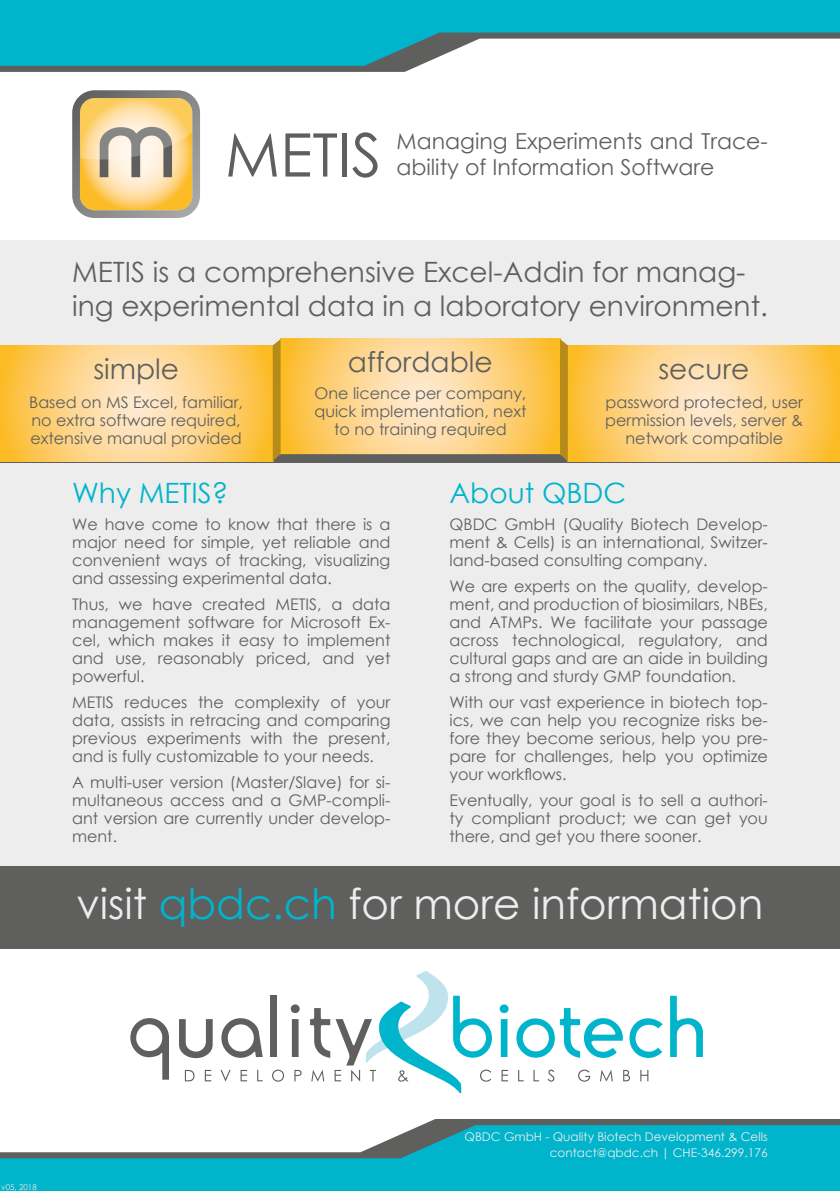
<style>
.page{position:relative;width:840px;height:1191px;background:#fff}
.page>*{position:absolute;margin:0;border:0;box-sizing:border-box;transform-origin:0 0}
.Titel{font:60px "Century Gothic";color:#5f5f5e}
.overlay_font{font:42px "Century Gothic";color:#ededed}
.Regular_Text{font:28px/33.6px "Century Gothic";color:#5f5f5e}
.Regular_Text-2{font:28px "Century Gothic";color:#00b4cb}
.small_text{font:28px "Century Gothic";color:#00b4cb}
.small_text_subtitle{font:22px/26px "Century Gothic";color:#5f5f5e}
.small_text-2{font:16px/18px "Century Gothic";color:#5f5f5e;text-align:justify}
.Imprint{font:12px "Century Gothic";color:#ededed}
.small_text-3{font:8px "Century Gothic";color:#ededed}
.s1{color:#00b4cb}
</style>
<div class="page">
<div style="left:422px;top:1119px;width:417px;height:6px;background:#5f5f5e"></div>
<svg style="left:0;top:1125px;width:839px;height:66px;fill:#00b4cb"></svg>
<svg style="left:0;top:66px;width:418px;height:6px;background:#636362"></svg>
<svg style="left:0;top:0;width:839px;height:66px;fill:#00b4cb"></svg>
<div style="left:0;top:240px;width:839px;height:629px;background:#ededed"></div>
<svg style="left:130px;top:1018px;width:39px;height:61px"></svg>
<svg style="left:179px;top:1019px;width:33px;height:39px"></svg>
<svg style="left:221px;top:1018px;width:41px;height:39px"></svg>
<div style="left:270px;top:995px;width:7px;height:62px;background:#5f5f5e"></div>
<svg style="left:290px;top:1004px;width:9px;height:53px"></svg>
<svg style="left:185px;top:1070px;width:9px;height:11px"></svg>
<svg style="left:205px;top:1070px;width:6px;height:11px"></svg>
<svg style="left:220px;top:1070px;width:10px;height:11px"></svg>
<svg style="left:240px;top:1070px;width:7px;height:11px"></svg>
<svg style="left:257px;top:1070px;width:5px;height:11px"></svg>
<svg style="left:272px;top:1069px;width:12px;height:12px"></svg>
<svg style="left:294px;top:1070px;width:7px;height:11px"></svg>
<svg style="left:501px;top:1070px;width:7px;height:11px"></svg>
<svg style="left:518px;top:1070px;width:5px;height:11px"></svg>
<svg style="left:533px;top:1070px;width:5px;height:11px"></svg>
<svg style="left:547px;top:1069px;width:7px;height:12px"></svg>
<svg style="left:499px;top:1004px;width:9px;height:53px"></svg>
<svg style="left:516px;top:1008px;width:106px;height:50px"></svg>
<svg style="left:629px;top:1018px;width:33px;height:40px"></svg>
<svg style="left:670px;top:995px;width:32px;height:62px"></svg>
<svg style="left:310px;top:971px;width:181px;height:123px"></svg>
<svg style="left:578px;top:1069px;width:12px;height:12px"></svg>
<svg style="left:600px;top:1070px;width:12px;height:11px"></svg>
<svg style="left:623px;top:1070px;width:6px;height:11px"></svg>
<svg style="left:640px;top:1070px;width:8px;height:11px"></svg>
<div style="left:0;top:866px;width:839px;height:83px;background:#5f5f5e"></div>
<svg style="left:0;top:345px;width:272px;height:116px;background:#fdd17d"></svg>
<svg style="left:567px;top:345px;width:272px;height:116px;background:#fdd17d"></svg>
<svg style="left:272px;top:339px;width:295px;height:122px;background:#f1c877"></svg>
<svg style="left:72px;top:90px;width:128px;height:128px;background:#d7bf8c"></svg>
<p class="Titel" style="left:225px;top:113px;width:158px">METIS</p>
<p class="small_text_subtitle" style="left:396px;top:128px;width:373px">Managing Experiments and Trace&shy;ability of Information Software</p>
<p class="Regular_Text" style="left:72px;top:255px;width:697px">METIS is a comprehensive Excel-Addin for manag&shy;ing experimental data in a laboratory environment.</p>
<p class="Regular_Text" style="left:93px;top:352px;width:87px">simple</p>
<p class="small_text-2" style="left:29px;top:392px;width:215px;text-align:left">Based on MS Excel, familiar, no extra software required, extensive manual provided</p>
<p class="Regular_Text" style="left:347px;top:345px;width:146px">affordable</p>
<p class="small_text-2" style="left:314px;top:384px;width:213px;text-align:center">One licence per company, quick implementation, next to no training required</p>
<p class="Regular_Text" style="left:658px;top:352px;width:92px">secure</p>
<p class="small_text-2" style="left:605px;top:392px;width:199px;text-align:center">password protected, user permission levels, server &amp; network compatible</p>
<p class="Regular_Text-2" style="left:72px;top:473px;width:158px">Why METIS?</p>
<p class="small_text-2" style="left:72px;top:515px;width:320px">We have come to know that there is a major need for simple, yet reliable and convenient ways of tracking, visualizing and assessing experimental data.</p>
<p class="small_text-2" style="left:72px;top:595px;width:320px">Thus, we have created METIS, a data management software for Microsoft Ex&shy;cel, which makes it easy to implement and use, reasonably priced, and yet powerful.</p>
<p class="small_text-2" style="left:72px;top:693px;width:320px">METIS reduces the complexity of your data, assists in retracing and comparing previous experiments with the present, and is fully customizable to your needs.</p>
<p class="small_text-2" style="left:72px;top:773px;width:319px">A multi-user version (Master/Slave) for si&shy;multaneous access and a GMP-compli&shy;ant version are currently under develop&shy;ment.</p>
<p class="small_text" style="left:449px;top:473px;width:178px">About QBDC</p>
<p class="small_text-2" style="left:449px;top:515px;width:320px">QBDC GmbH (Quality Biotech Develop&shy;ment &amp; Cells) is an international, Switzer&shy;land-based consulting company.</p>
<p class="small_text-2" style="left:449px;top:577px;width:320px">We are experts on the quality, develop&shy;ment, and production of biosimilars, NBEs, and ATMPs. We facilitate your passage across technological, regulatory, and cultural gaps and are an aide in building a strong and sturdy GMP foundation.</p>
<p class="small_text-2" style="left:449px;top:693px;width:319px">With our vast experience in biotech top&shy;ics, we can help you recognize risks be&shy;fore they become serious, help you pre&shy;pare for challenges, help you optimize your workflows.</p>
<p class="small_text-2" style="left:449px;top:791px;width:319px">Eventually, your goal is to sell a authori&shy;ty compliant product; we can get you there, and get you there sooner.</p>
<p class="overlay_font" style="left:76px;top:874px;width:688px">visit <span class="s1">qbdc.ch</span> for more information</p>
<p class="small_text-3" style="left:1px;top:1181px;width:37px">v05, 2018</p>
<p class="Imprint" style="left:464px;top:1128px;width:304px">QBDC GmbH - Quality Biotech Development &amp; Cells</p>
<p class="Imprint" style="left:549px;top:1144px;width:219px">contact@qbdc.ch | CHE-346.299.176</p>
</div>
